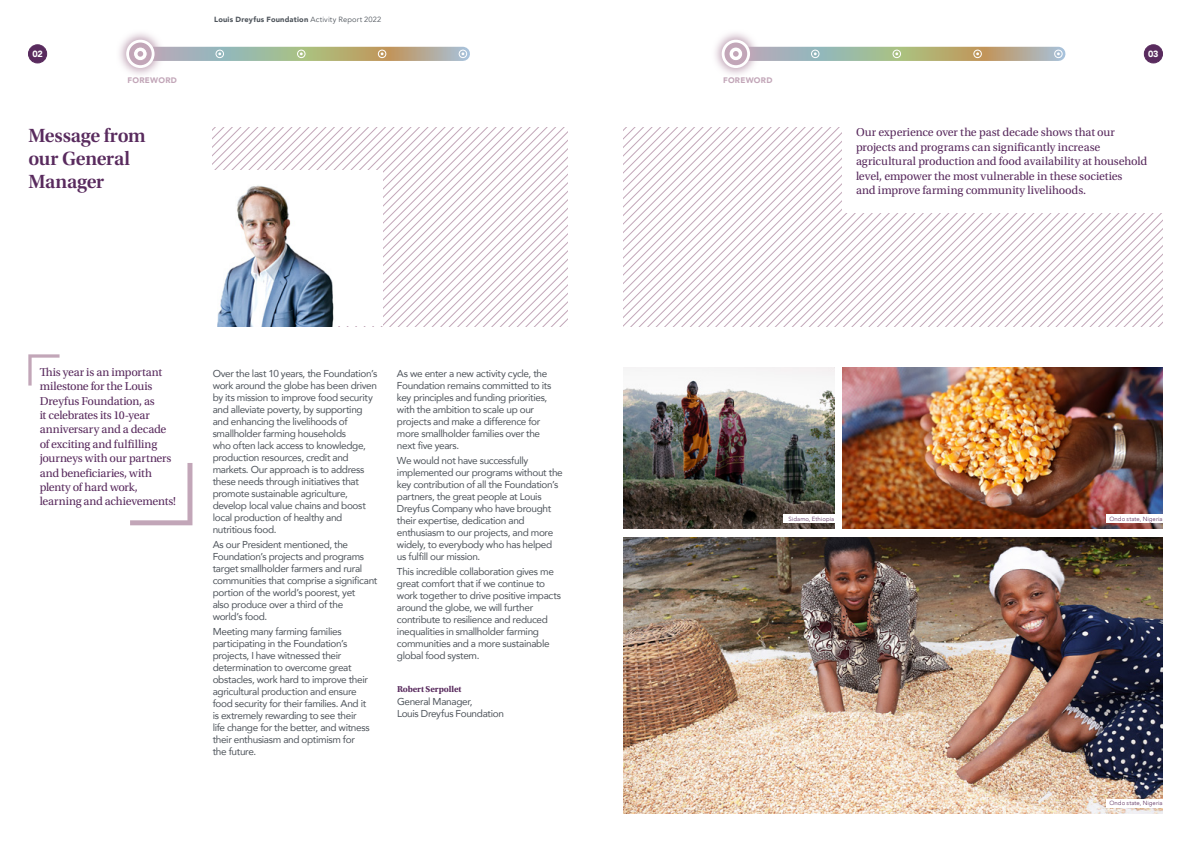
<style>
.page{position:relative;width:1191px;height:842px;background:#fff}
.page>*{position:absolute;margin:0;border:0;box-sizing:border-box;transform-origin:0 0}
.t1{font:20px/23px "Utopia Std Semibold Subh";letter-spacing:-.015em;color:#592b5e}
.t2{font:12px/14.4px "Utopia Std";letter-spacing:-.01em;color:#592b5e}
.t3{font:10px/12px "Avenir";letter-spacing:-.035em;color:#4e545b}
.t4{font:700 9px "Utopia Std";letter-spacing:-.01em;color:#592b5e}
.t5{font:900 9px "Avenir";color:#fff}
.t6{font:900 8px "Avenir";letter-spacing:.035em;color:#c2a6b8}
.t7{font:900 7.5px "Avenir";letter-spacing:.025em;color:#4e545b}
.t8{font:300 6px "Avenir";letter-spacing:.01em;color:#5a2b5b}
.s1{font-weight:400}
</style>
<div class="page">
<svg style="left:713px;top:128px;width:9px;height:198px"></svg>
<svg style="left:730px;top:128px;width:9px;height:198px"></svg>
<svg style="left:747px;top:128px;width:9px;height:198px"></svg>
<svg style="left:764px;top:128px;width:9px;height:198px"></svg>
<svg style="left:773px;top:128px;width:8px;height:198px"></svg>
<svg style="left:781px;top:128px;width:9px;height:198px"></svg>
<svg style="left:790px;top:128px;width:8px;height:198px"></svg>
<svg style="left:798px;top:128px;width:9px;height:198px"></svg>
<svg style="left:807px;top:128px;width:8px;height:198px"></svg>
<svg style="left:815px;top:128px;width:9px;height:198px"></svg>
<svg style="left:824px;top:128px;width:8px;height:198px"></svg>
<svg style="left:832px;top:128px;width:9px;height:198px"></svg>
<svg style="left:917px;top:213px;width:9px;height:113px"></svg>
<svg style="left:926px;top:213px;width:236px;height:113px"></svg>
<img style="left:624px;top:537px;width:538px;height:277px">
<img style="left:624px;top:367px;width:210px;height:162px">
<img style="left:842px;top:367px;width:320px;height:162px">
<svg style="left:130px;top:463px;width:62px;height:62px"></svg>
<svg style="left:28px;top:354px;width:32px;height:32px"></svg>
<svg style="left:328px;top:128px;width:239px;height:198px"></svg>
<div style="left:213px;top:170px;width:170px;height:156px;background:#fff"></div>
<img style="left:217px;top:185px;width:117px;height:141px">
<div style="left:1106px;top:799px;width:59px;height:9px;background:#fff"></div>
<div style="left:1106px;top:514px;width:59px;height:9px;background:#fff"></div>
<div style="left:783px;top:514px;width:54px;height:9px;background:#fff"></div>
<svg style="left:761px;top:47px;width:297px;height:14px;background:#acb195"></svg>
<div style="left:1144px;top:45px;width:18px;height:18px;background:#592b5e;border-radius:50%"></div>
<div style="left:1144px;top:45px;width:18px;height:18px;border:1px solid #592b5e;border-radius:50%"></div>
<div style="left:892px;top:50px;width:9px;height:8px;border:1px solid #fff;border-radius:50%"></div>
<div style="left:811px;top:50px;width:8px;height:8px;border:1px solid #fff;border-radius:50%"></div>
<div style="left:973px;top:50px;width:8px;height:8px;border:1px solid #fff;border-radius:50%"></div>
<div style="left:1054px;top:50px;width:8px;height:8px;border:1px solid #fff;border-radius:50%"></div>
<svg style="left:715px;top:33px;width:46px;height:42px"></svg>
<svg style="left:721px;top:40px;width:29px;height:28px"></svg>
<div style="left:724px;top:43px;width:23px;height:22px;background:#c2a6b8;border-radius:50%"></div>
<div style="left:729px;top:47px;width:13px;height:14px;background:#fff;border-radius:50%"></div>
<div style="left:729px;top:47px;width:14px;height:14px;border:1px solid #c2a6b8;border-radius:50%"></div>
<svg style="left:733px;top:51px;width:5px;height:6px"></svg>
<div style="left:28px;top:45px;width:19px;height:18px;background:#592b5e;border-radius:50%"></div>
<div style="left:28px;top:45px;width:19px;height:18px;border:1px solid #592b5e;border-radius:50%"></div>
<svg style="left:165px;top:47px;width:298px;height:14px;background:#acb195"></svg>
<div style="left:297px;top:50px;width:8px;height:8px;border:1px solid #fff;border-radius:50%"></div>
<div style="left:215px;top:50px;width:9px;height:8px;border:1px solid #fff;border-radius:50%"></div>
<div style="left:378px;top:50px;width:8px;height:8px;border:1px solid #fff;border-radius:50%"></div>
<div style="left:459px;top:50px;width:8px;height:8px;border:1px solid #fff;border-radius:50%"></div>
<svg style="left:119px;top:33px;width:46px;height:42px"></svg>
<svg style="left:126px;top:40px;width:28px;height:28px"></svg>
<div style="left:129px;top:43px;width:23px;height:22px;background:#c2a6b8;border-radius:50%"></div>
<div style="left:133px;top:47px;width:14px;height:14px;background:#fff;border-radius:50%"></div>
<div style="left:133px;top:47px;width:14px;height:14px;border:1px solid #c2a6b8;border-radius:50%"></div>
<svg style="left:137px;top:51px;width:6px;height:6px"></svg>
<p class="t7" style="left:214px;top:13px;width:169px">Louis Dreyfus Foundation <span class="s1">Activity Report 2022</span></p>
<p class="t5" style="left:32px;top:47px;width:12px">02</p>
<p class="t5" style="left:1148px;top:47px;width:12px">03</p>
<p class="t6" style="left:128px;top:73px;width:51px">FOREWORD</p>
<p class="t6" style="left:723px;top:73px;width:51px">FOREWORD</p>
<h1 class="t1" style="left:28px;top:124px;width:119px">Message from our General<br>Manager</h1>
<p class="t2" style="left:856px;top:125px;width:293px">Our experience over the past decade shows that our projects and programs can significantly increase agricultural production and food availability at household level, empower the most vulnerable in these societies<br>and improve farming community livelihoods.</p>
<p class="t2" style="left:40px;top:365px;width:138px">This year is an important milestone for the Louis<br>Dreyfus Foundation, as<br>it celebrates its 10-year anniversary and a decade of exciting and fulfilling journeys with our partners and beneficiaries, with plenty of hard work, learning and achievements!</p>
<p class="t3" style="left:213px;top:367px;width:166px">Over the last 10 years, the Foundation’s work around the globe has been driven by its mission to improve food security and alleviate poverty, by supporting and enhancing the livelihoods of smallholder farming households<br>who often lack access to knowledge, production resources, credit and markets. Our approach is to address these needs through initiatives that promote sustainable agriculture, develop local value chains and boost local production of healthy and nutritious food.</p>
<p class="t3" style="left:213px;top:538px;width:166px">As our President mentioned, the<br>Foundation’s projects and programs target smallholder farmers and rural communities that comprise a significant portion of the world’s poorest, yet<br>also produce over a third of the<br>world’s food.</p>
<p class="t3" style="left:213px;top:625px;width:159px">Meeting many farming families participating in the Foundation’s projects, I have witnessed their determination to overcome great obstacles, work hard to improve their agricultural production and ensure food security for their families. And it is extremely rewarding to see their life change for the better, and witness their enthusiasm and optimism for the future.</p>
<p class="t3" style="left:397px;top:367px;width:156px">As we enter a new activity cycle, the<br>Foundation remains committed to its key principles and funding priorities, with the ambition to scale up our projects and make a difference for more smallholder families over the next five years.</p>
<p class="t3" style="left:397px;top:454px;width:167px">We would not have successfully implemented our programs without the key contribution of all the Foundation’s partners, the great people at Louis Dreyfus Company who have brought their expertise, dedication and enthusiasm to our projects, and more widely, to everybody who has helped us fulfill our mission.</p>
<p class="t3" style="left:397px;top:565px;width:166px">This incredible collaboration gives me great comfort that if we continue to work together to drive positive impacts around the globe, we will further contribute to resilience and reduced inequalities in smallholder farming communities and a more sustainable global food system.</p>
<p class="t4" style="left:397px;top:684px;width:66px">Robert Serpollet</p>
<p class="t3" style="left:397px;top:695px;width:108px">General Manager,<br>Louis Dreyfus Foundation</p>
<p class="t8" style="left:788px;top:515px;width:47px">Sidamo, Ethiopia</p>
<p class="t8" style="left:1109px;top:515px;width:55px">Ondo state, Nigeria</p>
<p class="t8" style="left:1109px;top:800px;width:55px">Ondo state, Nigeria</p>
</div>
